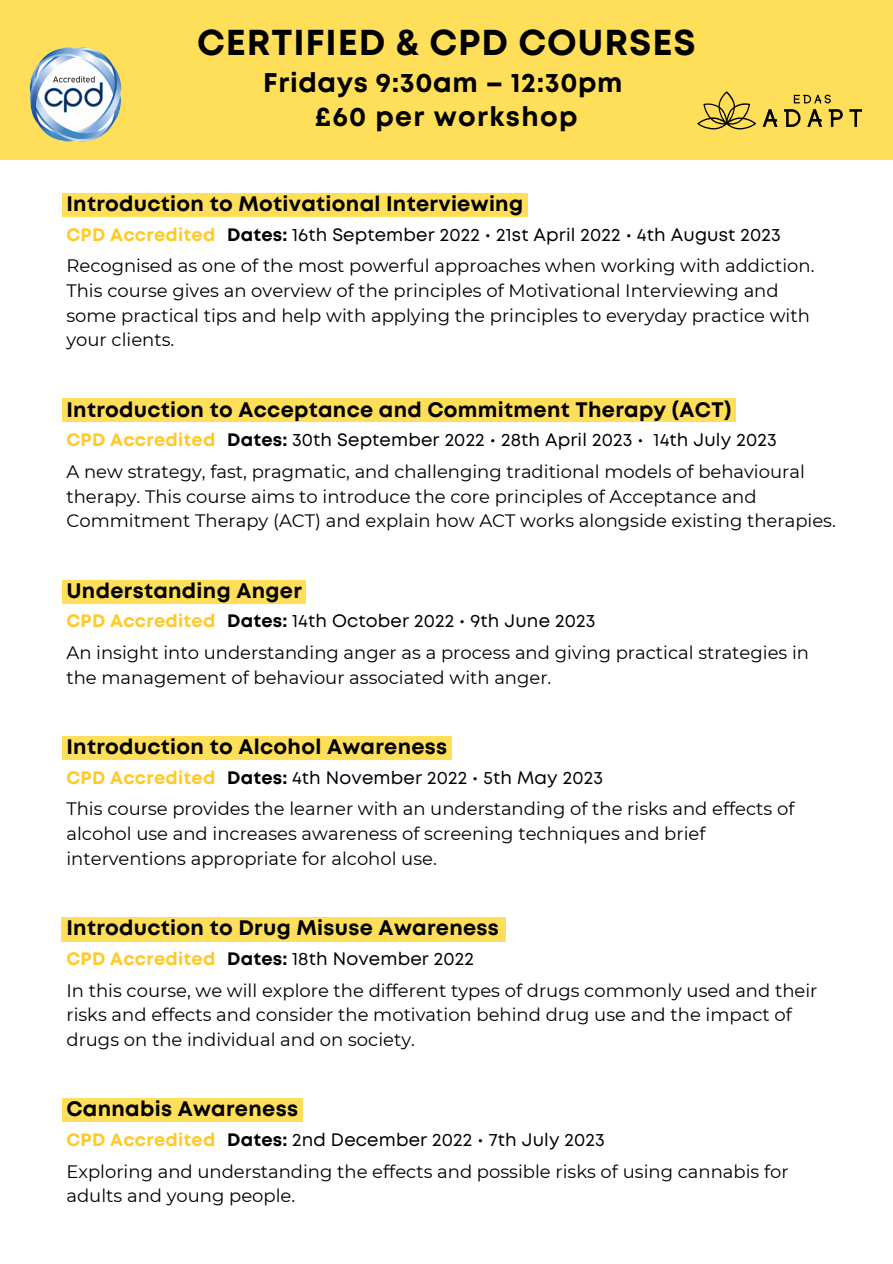
<style>
.page{position:relative;width:893px;height:1264px;background:#fff}
.page>*{position:absolute;margin:0;border:0;box-sizing:border-box;transform-origin:0 0}
.t1{font:700 36px "Mont";letter-spacing:.025em;color:#000}
.t2{font:700 27px/33.8px "Mont";letter-spacing:.025em;color:#000;text-align:center}
.t3{font:700 21px "Mont";letter-spacing:.015em;color:#000}
.t4{font:18px/24.8px "Montserrat";color:#000}
.t5{font:18px "Mont";letter-spacing:.01em;color:#000}
.s1{font-weight:700;color:#ffc927}
.s2{font-weight:700}
</style>
<div class="page">
<div style="left:0;top:0;width:892px;height:160px;background:#ffde59"></div>
<svg style="left:697px;top:91px;width:59px;height:38px"></svg>
<svg style="left:762px;top:109px;width:15px;height:18px"></svg>
<svg style="left:784px;top:109px;width:16px;height:18px"></svg>
<svg style="left:807px;top:109px;width:15px;height:18px"></svg>
<svg style="left:828px;top:109px;width:14px;height:18px"></svg>
<svg style="left:849px;top:109px;width:13px;height:18px"></svg>
<svg style="left:793px;top:95px;width:37px;height:8px"></svg>
<div style="left:62px;top:193px;width:466px;height:23px;background:#ffde59"></div>
<div style="left:62px;top:399px;width:674px;height:23px;background:#ffde59"></div>
<div style="left:62px;top:580px;width:244px;height:23px;background:#ffde59"></div>
<div style="left:62px;top:736px;width:390px;height:23px;background:#ffde59"></div>
<div style="left:61px;top:916px;width:444px;height:25px;background:#ffde59"></div>
<div style="left:62px;top:1098px;width:241px;height:23px;background:#ffde59"></div>
<img style="left:29px;top:47px;width:93px;height:95px">
<h1 class="t1" style="left:197px;top:29px;width:500px">CERTIFIED &amp; CPD COURSES</h1>
<h2 class="t2" style="left:263px;top:68px;width:361px">Fridays 9:30am – 12:30pm £60 per workshop</h2>
<p class="t3" style="left:66px;top:195px;width:458px">Introduction to Motivational Interviewing</p>
<p class="t5" style="left:66px;top:228px;width:715px"><span class="s1">CPD Accredited</span> <span class="s2">Dates:</span> 16th September 2022 • 21st April 2022 • 4th August 2023</p>
<p class="t4" style="left:66px;top:253px;width:749px">Recognised as one of the most powerful approaches when working with addiction.<br>This course gives an overview of the principles of Motivational Interviewing and some practical tips and help with applying the principles to everyday practice with your clients.</p>
<p class="t3" style="left:66px;top:401px;width:666px">Introduction to Acceptance and Commitment Therapy (ACT)</p>
<p class="t5" style="left:66px;top:433px;width:711px"><span class="s1">CPD Accredited</span> <span class="s2">Dates:</span> 30th September 2022 • 28th April 2023 • 14th July 2023</p>
<p class="t4" style="left:66px;top:459px;width:770px">A new strategy, fast, pragmatic, and challenging traditional models of behavioural therapy. This course aims to introduce the core principles of Acceptance and<br>Commitment Therapy (ACT) and explain how ACT works alongside existing therapies.</p>
<p class="t3" style="left:66px;top:582px;width:237px">Understanding Anger</p>
<p class="t5" style="left:66px;top:614px;width:530px"><span class="s1">CPD Accredited</span> <span class="s2">Dates:</span> 14th October 2022 • 9th June 2023</p>
<p class="t4" style="left:66px;top:640px;width:744px">An insight into understanding anger as a process and giving practical strategies in the management of behaviour associated with anger.</p>
<p class="t3" style="left:66px;top:738px;width:382px">Introduction to Alcohol Awareness</p>
<p class="t5" style="left:66px;top:770px;width:538px"><span class="s1">CPD Accredited</span> <span class="s2">Dates:</span> 4th November 2022 • 5th May 2023</p>
<p class="t4" style="left:66px;top:796px;width:729px">This course provides the learner with an understanding of the risks and effects of alcohol use and increases awareness of screening techniques and brief interventions appropriate for alcohol use.</p>
<p class="t3" style="left:66px;top:920px;width:434px">Introduction to Drug Misuse Awareness</p>
<p class="t5" style="left:66px;top:951px;width:409px"><span class="s1">CPD Accredited</span> <span class="s2">Dates:</span> 18th November 2022</p>
<p class="t4" style="left:66px;top:977px;width:752px">In this course, we will explore the different types of drugs commonly used and their risks and effects and consider the motivation behind drug use and the impact of drugs on the individual and on society.</p>
<p class="t3" style="left:66px;top:1101px;width:233px">Cannabis Awareness</p>
<p class="t5" style="left:66px;top:1132px;width:540px"><span class="s1">CPD Accredited</span> <span class="s2">Dates:</span> 2nd December 2022 • 7th July 2023</p>
<p class="t4" style="left:66px;top:1158px;width:723px">Exploring and understanding the effects and possible risks of using cannabis for adults and young people.</p>
</div>
